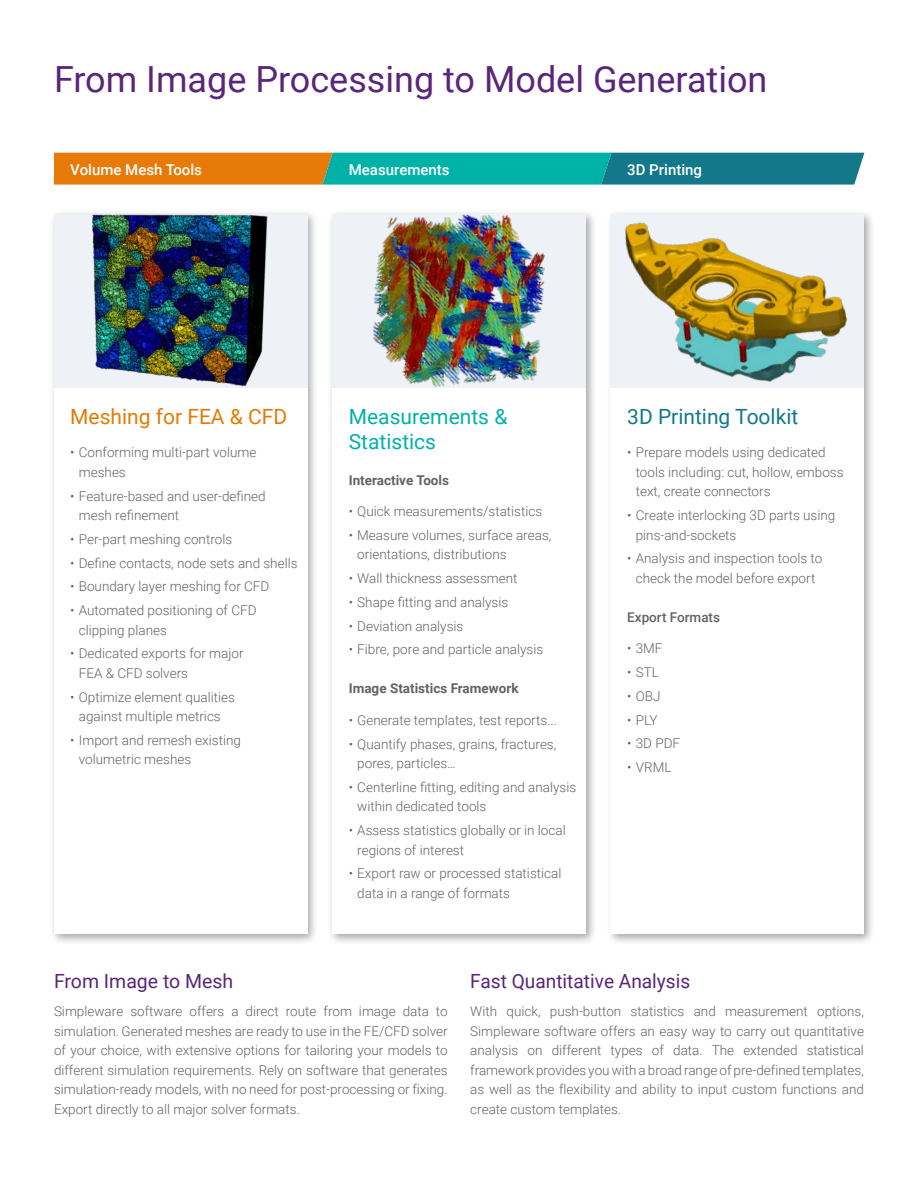
<style>
.page{position:relative;width:918px;height:1188px;background:#fff}
.page>*{position:absolute;margin:0;border:0;box-sizing:border-box;transform-origin:0 0}
.t1{font:36px "Roboto";color:#592679}
.t2{font:21px "Roboto";color:#00b1a8}
.t3{font:21px "Roboto";color:#e07c05}
.t4{font:21px "Roboto";color:#12788a}
.HEADING_1{font:19.5px "Roboto";color:#592679}
.t5{font:500 15px "Roboto";color:#fff}
.BODY_COPY{font:300 13.5px/19.5px "Roboto";color:#646363}
.BODY_COPY-2{font:700 13.5px "Roboto";color:#646363}
.t6{font:500 13.5px "Roboto";color:#646363}
</style>
<div class="page">
<div style="left:49px;top:209px;width:269px;height:737px;background:#000;opacity:.35"></div>
<div style="left:54px;top:214px;width:253px;height:720px;background:#fff"></div>
<img style="left:54px;top:214px;width:253px;height:174px">
<div style="left:606px;top:209px;width:269px;height:737px;background:#000;opacity:.35"></div>
<div style="left:611px;top:214px;width:253px;height:720px;background:#fff"></div>
<img style="left:611px;top:214px;width:253px;height:174px">
<div style="left:327px;top:209px;width:270px;height:737px;background:#000;opacity:.35"></div>
<div style="left:332px;top:214px;width:254px;height:720px;background:#fff"></div>
<div style="left:332px;top:214px;width:254px;height:174px;background:#eef1f6"></div>
<img style="left:373px;top:214px;width:172px;height:173px">
<svg style="left:53px;top:153px;width:811px;height:32px;background:#578e6b"></svg>
<p class="t1" style="left:54px;top:54px;width:715px">From Image Processing to Model Generation</p>
<p class="t5" style="left:70px;top:159px;width:133px">Volume Mesh Tools</p>
<p class="t5" style="left:349px;top:159px;width:102px">Measurements</p>
<p class="t5" style="left:627px;top:159px;width:76px">3D Printing</p>
<p class="t3" style="left:70px;top:401px;width:218px">Meshing for FEA &amp; CFD</p>
<p class="BODY_COPY" style="left:79px;top:442px;width:179px;text-indent:-9px">• Conforming multi-part volume meshes</p>
<p class="BODY_COPY" style="left:79px;top:486px;width:188px;text-indent:-9px">• Feature-based and user-defined mesh refinement</p>
<p class="BODY_COPY" style="left:70px;top:529px;width:163px">• Per-part meshing controls</p>
<p class="BODY_COPY" style="left:70px;top:553px;width:229px">• Define contacts, node sets and shells</p>
<p class="BODY_COPY" style="left:70px;top:576px;width:201px">• Boundary layer meshing for CFD</p>
<p class="BODY_COPY" style="left:79px;top:600px;width:179px;text-indent:-9px">• Automated positioning of CFD clipping planes</p>
<p class="BODY_COPY" style="left:79px;top:643px;width:166px;text-indent:-9px">• Dedicated exports for major<br>FEA &amp; CFD solvers</p>
<p class="BODY_COPY" style="left:70px;top:687px;width:166px;text-align:center">• Optimize element qualities against multiple metrics</p>
<p class="BODY_COPY" style="left:79px;top:730px;width:164px;text-indent:-9px">• Import and remesh existing volumetric meshes</p>
<p class="HEADING_1" style="left:54px;top:967px;width:181px">From Image to Mesh</p>
<p class="t2" style="left:349px;top:401px;width:160px">Measurements &amp;</p>
<p class="t2" style="left:349px;top:427px;width:89px">Statistics</p>
<p class="BODY_COPY-2" style="left:349px;top:470px;width:102px">Interactive Tools</p>
<p class="BODY_COPY" style="left:349px;top:501px;width:195px">• Quick measurements/statistics</p>
<p class="BODY_COPY" style="left:357px;top:525px;width:196px;text-indent:-9px">• Measure volumes, surface areas, orientations, distributions</p>
<p class="BODY_COPY" style="left:349px;top:568px;width:170px">• Wall thickness assessment</p>
<p class="BODY_COPY" style="left:349px;top:592px;width:161px">• Shape fitting and analysis</p>
<p class="BODY_COPY" style="left:349px;top:616px;width:116px">• Deviation analysis</p>
<p class="BODY_COPY" style="left:349px;top:639px;width:196px">• Fibre, pore and particle analysis</p>
<p class="BODY_COPY-2" style="left:349px;top:679px;width:171px">Image Statistics Framework</p>
<p class="BODY_COPY" style="left:349px;top:710px;width:210px">• Generate templates, test reports...</p>
<p class="BODY_COPY" style="left:357px;top:734px;width:201px;text-indent:-9px">• Quantify phases, grains, fractures, pores, particles…</p>
<p class="BODY_COPY" style="left:357px;top:777px;width:220px;text-indent:-9px">• Centerline fitting, editing and analysis within dedicated tools</p>
<p class="BODY_COPY" style="left:357px;top:820px;width:210px;text-indent:-9px">• Assess statistics globally or in local regions of interest</p>
<p class="BODY_COPY" style="left:357px;top:863px;width:206px;text-indent:-9px">• Export raw or processed statistical data in a range of formats</p>
<p class="t4" style="left:627px;top:401px;width:173px">3D Printing Toolkit</p>
<p class="BODY_COPY" style="left:636px;top:442px;width:209px;text-indent:-9px">• Prepare models using dedicated tools including: cut, hollow, emboss text, create connectors</p>
<p class="BODY_COPY" style="left:636px;top:505px;width:201px;text-indent:-9px">• Create interlocking 3D parts using pins-and-sockets</p>
<p class="BODY_COPY" style="left:627px;top:548px;width:196px;text-align:center">• Analysis and inspection tools to check the model before export</p>
<p class="t6" style="left:627px;top:608px;width:94px">Export Formats</p>
<p class="BODY_COPY" style="left:627px;top:638px;width:37px">• 3MF</p>
<p class="BODY_COPY" style="left:627px;top:662px;width:33px">• STL</p>
<p class="BODY_COPY" style="left:627px;top:686px;width:35px">• OBJ</p>
<p class="BODY_COPY" style="left:627px;top:710px;width:32px">• PLY</p>
<p class="BODY_COPY" style="left:627px;top:733px;width:54px">• 3D PDF</p>
<p class="BODY_COPY" style="left:627px;top:757px;width:46px">• VRML</p>
<p class="HEADING_1" style="left:470px;top:967px;width:222px">Fast Quantitative Analysis</p>
<p class="BODY_COPY" style="left:54px;top:1001px;width:395px;text-align:justify">Simpleware software offers a direct route from image data to simulation. Generated meshes are ready to use in the FE/CFD solver of your choice, with extensive options for tailoring your models to different simulation requirements. Rely on software that generates simulation-ready models, with no need for post-processing or fixing.<br>Export directly to all major solver formats.</p>
<p class="BODY_COPY" style="left:470px;top:1001px;width:395px;text-align:justify">With quick, push-button statistics and measurement options, Simpleware software offers an easy way to carry out quantitative analysis on different types of data. The extended statistical framework provides you with a broad range of pre-defined templates, as well as the flexibility and ability to input custom functions and create custom templates.</p>
</div>
